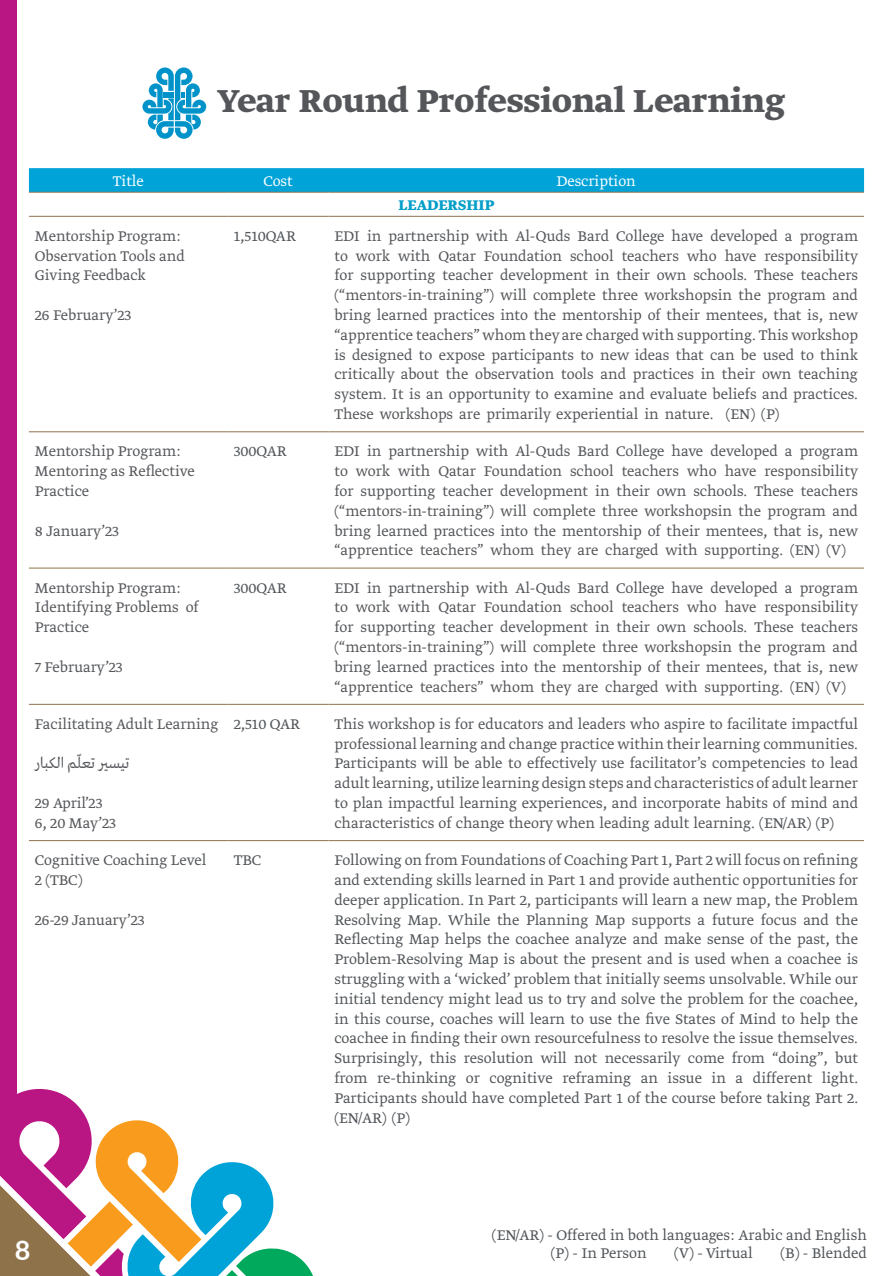
<style>
.page{position:relative;width:893px;height:1276px;background:#fff}
.page>*{position:absolute;margin:0;border:0;box-sizing:border-box;transform-origin:0 0}
.t1{font:700 37.5px "Greta Arabic";color:#54565a}
.t2{font:700 27px "Lato";color:#fff}
.t3{font:300 16.5px/19.8px "Greta Arabic";color:#54565a}
.t4{font:300 16.5px/19.8px "Greta Arabic";color:#515559;text-align:justify}
.t5{font:300 16.5px "Greta Arabic";color:#fff}
.t6{font:700 16.5px "Greta Arabic";color:#009ec8}
.s1{color:#515559}
</style>
<div class="page">
<svg style="left:0;top:1084px;width:313px;height:192px"></svg>
<div style="left:0;top:0;width:16px;height:1130px;background:#b91583"></div>
<svg style="left:142px;top:67px;width:64px;height:72px"></svg>
<svg style="left:29px;top:168px;width:835px;height:24px;background:#03a2d6"></svg>
<hr style="left:29px;top:192px;width:199px;height:1px;background:#8e734a">
<hr style="left:228px;top:192px;width:100px;height:1px;background:#8e734a">
<hr style="left:328px;top:192px;width:536px;height:1px;background:#8e734a">
<hr style="left:29px;top:216px;width:199px;height:1px;background:#8e734a">
<hr style="left:228px;top:216px;width:100px;height:1px;background:#8e734a">
<hr style="left:328px;top:216px;width:536px;height:1px;background:#8e734a">
<hr style="left:29px;top:431px;width:199px;height:1px;background:#8e734a">
<hr style="left:228px;top:431px;width:100px;height:1px;background:#8e734a">
<hr style="left:328px;top:431px;width:536px;height:1px;background:#8e734a">
<hr style="left:29px;top:568px;width:199px;height:1px;background:#8e734a">
<hr style="left:228px;top:568px;width:100px;height:1px;background:#8e734a">
<hr style="left:328px;top:568px;width:536px;height:1px;background:#8e734a">
<hr style="left:29px;top:704px;width:199px;height:1px;background:#8e734a">
<hr style="left:228px;top:704px;width:100px;height:1px;background:#8e734a">
<hr style="left:328px;top:704px;width:536px;height:1px;background:#8e734a">
<hr style="left:29px;top:840px;width:199px;height:1px;background:#8e734a">
<hr style="left:228px;top:840px;width:100px;height:1px;background:#8e734a">
<hr style="left:328px;top:840px;width:536px;height:1px;background:#8e734a">
<h1 class="t1" style="left:218px;top:77px;width:569px">Year Round Professional Learning</h1>
<p class="t5" style="left:113px;top:170px;width:32px">Title</p>
<p class="t5" style="left:263px;top:170px;width:31px">Cost</p>
<p class="t5" style="left:557px;top:170px;width:81px">Description</p>
<p class="t6" style="left:399px;top:195px;width:97px">LEADERSHIP</p>
<p class="t3" style="left:35px;top:225px;width:151px">Mentorship Program:<br>Observation Tools and<br>Giving Feedback</p>
<p class="t3" style="left:35px;top:304px;width:98px">26 February’23</p>
<p class="t4" style="left:234px;top:225px;width:64px">1,510QAR</p>
<p class="t3" style="left:334px;top:225px;width:525px;text-align:justify">EDI in partnership with Al-Quds Bard College have developed a program to work with Qatar Foundation school teachers who have responsibility for supporting teacher development in their own schools. These teachers (“mentors-in-training”) will complete three workshopsin the program and bring learned practices into the mentorship of their mentees, that is, new “apprentice teachers” whom they are charged with supporting. This workshop is designed to expose participants to new ideas that can be used to think critically about the observation tools and practices in their own teaching system. It is an opportunity to examine and evaluate beliefs and practices.<br>These workshops are primarily experiential in nature. <span class="s1">(EN) (P)</span></p>
<p class="t3" style="left:35px;top:441px;width:161px">Mentorship Program:<br>Mentoring as Reflective<br>Practice</p>
<p class="t3" style="left:35px;top:520px;width:86px">8 January’23</p>
<p class="t3" style="left:35px;top:577px;width:165px">Mentorship Program:<br>Identifying Problems of<br>Practice</p>
<p class="t3" style="left:35px;top:656px;width:89px">7 February’23</p>
<p class="t3" style="left:35px;top:713px;width:185px">Facilitating Adult Learning</p>
<p class="t3" style="left:35px;top:753px;width:48px">ّما لكبار</p>
<p class="t3" style="left:77px;top:753px;width:54px">ر يتعل س ت ي</p>
<p class="t3" style="left:35px;top:792px;width:83px">29 April’23<br>6, 20 May’23</p>
<p class="t3" style="left:35px;top:849px;width:173px">Cognitive Coaching Level<br>2 (TBC)</p>
<p class="t3" style="left:35px;top:909px;width:111px">26-29 January’23</p>
<p class="t4" style="left:234px;top:441px;width:54px">300QAR</p>
<p class="t3" style="left:334px;top:441px;width:525px;text-align:justify">EDI in partnership with Al-Quds Bard College have developed a program to work with Qatar Foundation school teachers who have responsibility for supporting teacher development in their own schools. These teachers (“mentors-in-training”) will complete three workshopsin the program and bring learned practices into the mentorship of their mentees, that is, new “apprentice teachers” whom they are charged with supporting. <span class="s1">(EN)</span> (V)</p>
<p class="t4" style="left:234px;top:577px;width:54px">300QAR</p>
<p class="t3" style="left:334px;top:577px;width:525px;text-align:justify">EDI in partnership with Al-Quds Bard College have developed a program to work with Qatar Foundation school teachers who have responsibility for supporting teacher development in their own schools. These teachers (“mentors-in-training”) will complete three workshopsin the program and bring learned practices into the mentorship of their mentees, that is, new “apprentice teachers” whom they are charged with supporting. <span class="s1">(EN)</span> (V)</p>
<p class="t4" style="left:234px;top:713px;width:68px">2,510 QAR</p>
<p class="t3" style="left:334px;top:713px;width:525px;text-align:justify">This workshop is for educators and leaders who aspire to facilitate impactful professional learning and change practice within their learning communities.<br>Participants will be able to effectively use facilitator’s competencies to lead adult learning, utilize learning design steps and characteristics of adult learner to plan impactful learning experiences, and incorporate habits of mind and characteristics of change theory when leading adult learning. <span class="s1">(EN/AR) (P)</span></p>
<p class="t4" style="left:234px;top:849px;width:29px">TBC</p>
<p class="t4" style="left:334px;top:849px;width:525px">Following on from Foundations of Coaching Part 1, Part 2 will focus on refining and extending skills learned in Part 1 and provide authentic opportunities for deeper application. In Part 2, participants will learn a new map, the Problem Resolving Map. While the Planning Map supports a future focus and the Reflecting Map helps the coachee analyze and make sense of the past, the Problem-Resolving Map is about the present and is used when a coachee is struggling with a ‘wicked’ problem that initially seems unsolvable. While our initial tendency might lead us to try and solve the problem for the coachee, in this course, coaches will learn to use the five States of Mind to help the coachee in finding their own resourcefulness to resolve the issue themselves.<br>Surprisingly, this resolution will not necessarily come from “doing”, but from re-thinking or cognitive reframing an issue in a different light.<br>Participants should have completed Part 1 of the course before taking Part 2. (EN/AR) (P)</p>
<h2 class="t2" style="left:15px;top:1230px;width:17px">8</h2>
<p class="t4" style="left:551px;top:1225px;width:317px;line-height:18px;text-indent:-59px">(EN/AR) - Offered in both languages: Arabic and English (P) - In Person</p>
<p class="t4" style="left:674px;top:1242px;width:80px">(V) - Virtual</p>
<p class="t4" style="left:780px;top:1242px;width:88px">(B) - Blended</p>
</div>
